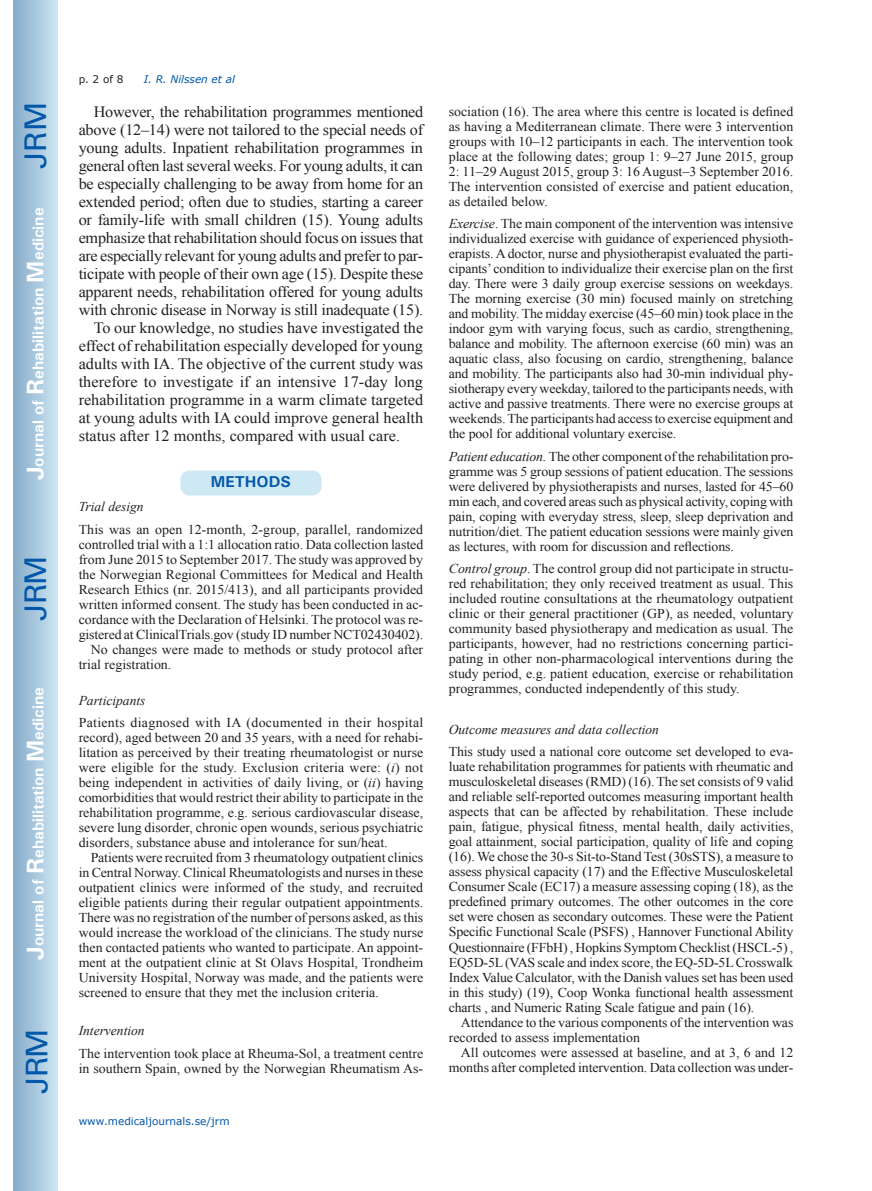
<style>
.page{position:relative;width:872px;height:1191px;background:#fff}
.page>*{position:absolute;margin:0;border:0;box-sizing:border-box;transform-origin:0 0}
.t1{font:30px "Univers";letter-spacing:-.03em;color:#0157a8}
.t2{font:15.75px "Times New Roman";letter-spacing:-.015em;color:#231f20}
.t3{font:700 15.75px "Univers";color:#fff}
.t4{font:15.75px "Times New Roman";letter-spacing:.005em;color:#231f20}
.t5{font:700 15.75px "Univers";color:#0157a8}
.t6{font:13.5px/15px "Times New Roman";color:#231f20;text-align:justify}
.t7{font:italic 13.5px "Times New Roman";color:#231f20}
.t8{font:10.5px "Verdana";color:#0157a8}
.t9{font:italic 10.5px "Verdana";color:#0157a8}
.t10{font:10.5px "Verdana";color:#231f20}
.s1{font-size:24px}
.s2{font-style:italic}
</style>
<div class="page">
<div style="left:14px;top:0;width:43px;height:1191px;background:linear-gradient(to right,#88acca,#cbe5f2)"></div>
<div style="left:180px;top:470px;width:142px;height:26px;background:#cee8f4;border-radius:10px"></div>
<div style="left:179px;top:469px;width:144px;height:28px;border:2px solid #fff;border-radius:10px"></div>
<h1 class="t1" style="left:18px;top:169px;width:68px;rotate:-90deg">JRM</h1>
<p class="t3" style="left:28px;top:480px;width:274px;rotate:-90deg"><span class="s1">J</span>ournal of <span class="s1">R</span>ehabilitation <span class="s1">M</span>edicine</p>
<h1 class="t1" style="left:18px;top:620px;width:67px;rotate:-90deg">JRM</h1>
<p class="t3" style="left:28px;top:959px;width:274px;rotate:-90deg"><span class="s1">J</span>ournal of <span class="s1">R</span>ehabilitation <span class="s1">M</span>edicine</p>
<h1 class="t1" style="left:19px;top:1093px;width:67px;rotate:-90deg">JRM</h1>
<p class="t10" style="left:79px;top:72px;width:46px">p. 2 of 8</p>
<p class="t9" style="left:144px;top:72px;width:93px">I. R. Nilssen et al</p>
<p class="t2" style="left:94px;top:101px;width:331px">However, the rehabilitation programmes mentioned</p>
<p class="t2" style="left:79px;top:119px;width:346px">above (12–14) were not tailored to the special needs of</p>
<p class="t2" style="left:79px;top:137px;width:346px">young adults. Inpatient rehabilitation programmes in</p>
<p class="t2" style="left:79px;top:155px;width:346px">general often last several weeks. For young adults, it can</p>
<p class="t2" style="left:79px;top:173px;width:346px">be especially challenging to be away from home for an</p>
<p class="t2" style="left:79px;top:191px;width:346px">extended period; often due to studies, starting a career</p>
<p class="t2" style="left:79px;top:209px;width:346px">or family-life with small children (15). Young adults</p>
<p class="t2" style="left:79px;top:227px;width:346px">emphasize that rehabilitation should focus on issues that</p>
<p class="t2" style="left:79px;top:245px;width:346px">are especially relevant for young adults and prefer to par-</p>
<p class="t2" style="left:79px;top:263px;width:346px">ticipate with people of their own age (15). Despite these</p>
<p class="t2" style="left:79px;top:281px;width:346px">apparent needs, rehabilitation offered for young adults</p>
<p class="t2" style="left:79px;top:299px;width:346px">with chronic disease in Norway is still inadequate (15).</p>
<p class="t2" style="left:94px;top:317px;width:331px">To our knowledge, no studies have investigated the</p>
<p class="t2" style="left:79px;top:335px;width:346px">effect of rehabilitation especially developed for young</p>
<p class="t2" style="left:79px;top:353px;width:346px">adults with IA. The objective of the current study was</p>
<p class="t4" style="left:79px;top:371px;width:346px">therefore to investigate if an intensive 17-day long</p>
<p class="t2" style="left:79px;top:389px;width:346px">rehabilitation programme in a warm climate targeted</p>
<p class="t2" style="left:79px;top:407px;width:346px">at young adults with IA could improve general health</p>
<p class="t2" style="left:79px;top:425px;width:323px">status after 12 months, compared with usual care.</p>
<p class="t5" style="left:211px;top:472px;width:82px">METHODS</p>
<p class="t7" style="left:79px;top:497px;width:66px">Trial design</p>
<p class="t6" style="left:79px;top:521px;width:346px">This was an open 12-month, 2-group, parallel, randomized</p>
<p class="t6" style="left:79px;top:536px;width:346px">controlled trial with a 1:1 allocation ratio. Data collection lasted</p>
<p class="t6" style="left:79px;top:551px;width:346px">from June 2015 to September 2017. The study was approved by</p>
<p class="t6" style="left:79px;top:566px;width:346px">the Norwegian Regional Committees for Medical and Health</p>
<p class="t6" style="left:79px;top:581px;width:346px">Research Ethics (nr. 2015/413), and all participants provided</p>
<p class="t6" style="left:79px;top:596px;width:346px">written informed consent. The study has been conducted in ac-</p>
<p class="t6" style="left:79px;top:611px;width:346px">cordance with the Declaration of Helsinki. The protocol was re-</p>
<p class="t6" style="left:79px;top:626px;width:346px">gistered at ClinicalTrials.gov (study ID number NCT02430402).</p>
<p class="t6" style="left:91px;top:641px;width:334px">No changes were made to methods or study protocol after</p>
<p class="t6" style="left:79px;top:656px;width:94px">trial registration.</p>
<p class="t7" style="left:79px;top:691px;width:68px">Participants</p>
<p class="t6" style="left:79px;top:715px;width:346px">Patients diagnosed with IA (documented in their hospital record), aged between 20 and 35 years, with a need for rehabi&shy;litation as perceived by their treating rheumatologist or nurse were eligible for the study. Exclusion criteria were: (<span class="s2">i</span>) not being independent in activities of daily living, or (<span class="s2">ii</span>) having comorbidities that would restrict their ability to participate in the rehabilitation programme, e.g. serious cardiovascular disease, severe lung disorder, chronic open wounds, serious psychiatric disorders, substance abuse and intolerance for sun/heat.</p>
<p class="t6" style="left:79px;top:850px;width:346px;text-indent:12px">Patients were recruited from 3 rheumatology outpatient clinics in Central Norway. Clinical Rheumatologists and nurses in these outpatient clinics were informed of the study, and recruited eligible patients during their regular outpatient appointments.<br>There was no registration of the number of persons asked, as this would increase the workload of the clinicians. The study nurse then contacted patients who wanted to participate. An appoint&shy;ment at the outpatient clinic at St Olavs Hospital, Trondheim University Hospital, Norway was made, and the patients were screened to ensure that they met the inclusion criteria.</p>
<p class="t7" style="left:79px;top:1021px;width:67px">Intervention</p>
<p class="t6" style="left:79px;top:1045px;width:346px">The intervention took place at Rheuma-Sol, a treatment centre in southern Spain, owned by the Norwegian Rheumatism As-</p>
<p class="t8" style="left:79px;top:1114px;width:152px">www.medicaljournals.se/jrm</p>
<p class="t6" style="left:449px;top:103px;width:346px">sociation (16). The area where this centre is located is defined as having a Mediterranean climate. There were 3 intervention groups with 10–12 participants in each. The intervention took place at the following dates; group 1: 9–27 June 2015, group 2: 11–29 August 2015, group 3: 16 August–3 September 2016.<br>The intervention consisted of exercise and patient education, as detailed below.</p>
<p class="t6" style="left:449px;top:216px;width:346px"><span class="s2">Exercise</span>. The main component of the intervention was intensive individualized exercise with guidance of experienced physioth&shy;erapists. A doctor, nurse and physiotherapist evaluated the parti&shy;cipants’ condition to individualize their exercise plan on the first day. There were 3 daily group exercise sessions on weekdays.<br>The morning exercise (30 min) focused mainly on stretching and mobility. The midday exercise (45–60 min) took place in the indoor gym with varying focus, such as cardio, strengthening, balance and mobility. The afternoon exercise (60 min) was an aquatic class, also focusing on cardio, strengthening, balance and mobility. The participants also had 30-min individual phy&shy;siotherapy every weekday, tailored to the participants needs, with active and passive treatments. There were no exercise groups at weekends. The participants had access to exercise equipment and the pool for additional voluntary exercise.</p>
<p class="t6" style="left:449px;top:448px;width:346px"><span class="s2">Patient education.</span> The other component of the rehabilitation pro&shy;gramme was 5 group sessions of patient education. The sessions were delivered by physiotherapists and nurses, lasted for 45–60 min each, and covered areas such as physical activity, coping with pain, coping with everyday stress, sleep, sleep deprivation and nutrition/diet. The patient education sessions were mainly given as lectures, with room for discussion and reflections.</p>
<p class="t6" style="left:449px;top:561px;width:346px"><span class="s2">Control group</span>. The control group did not participate in structu&shy;red rehabilitation; they only received treatment as usual. This included routine consultations at the rheumatology outpatient clinic or their general practitioner (GP), as needed, voluntary community based physiotherapy and medication as usual. The participants, however, had no restrictions concerning partici&shy;pating in other non-pharmacological interventions during the study period, e.g. patient education, exercise or rehabilitation programmes, conducted independently of this study.</p>
<p class="t7" style="left:449px;top:720px;width:212px">Outcome measures and data collection</p>
<p class="t6" style="left:449px;top:744px;width:346px">This study used a national core outcome set developed to eva&shy;luate rehabilitation programmes for patients with rheumatic and musculoskeletal diseases (RMD) (16). The set consists of 9 valid and reliable self-reported outcomes measuring important health aspects that can be affected by rehabilitation. These include pain, fatigue, physical fitness, mental health, daily activities, goal attainment, social participation, quality of life and coping (16). We chose the 30-s Sit-to-Stand Test (30sSTS), a measure to assess physical capacity (17) and the Effective Musculoskeletal Consumer Scale (EC17) a measure assessing coping (18), as the predefined primary outcomes. The other outcomes in the core set were chosen as secondary outcomes. These were the Patient Specific Functional Scale (PSFS) , Hannover Functional Ability Questionnaire (FFbH) , Hopkins Symptom Checklist (HSCL-5) , EQ5D-5L (VAS scale and index score, the EQ-5D-5L Crosswalk Index Value Calculator, with the Danish values set has been used in this study) (19), Coop Wonka functional health assessment charts , and Numeric Rating Scale fatigue and pain (16).</p>
<p class="t6" style="left:449px;top:1014px;width:346px;text-indent:12px">Attendance to the various components of the intervention was recorded to assess implementation</p>
<p class="t6" style="left:449px;top:1044px;width:346px;text-align:right">All outcomes were assessed at baseline, and at 3, 6 and 12 months after completed intervention. Data collection was under-</p>
</div>
